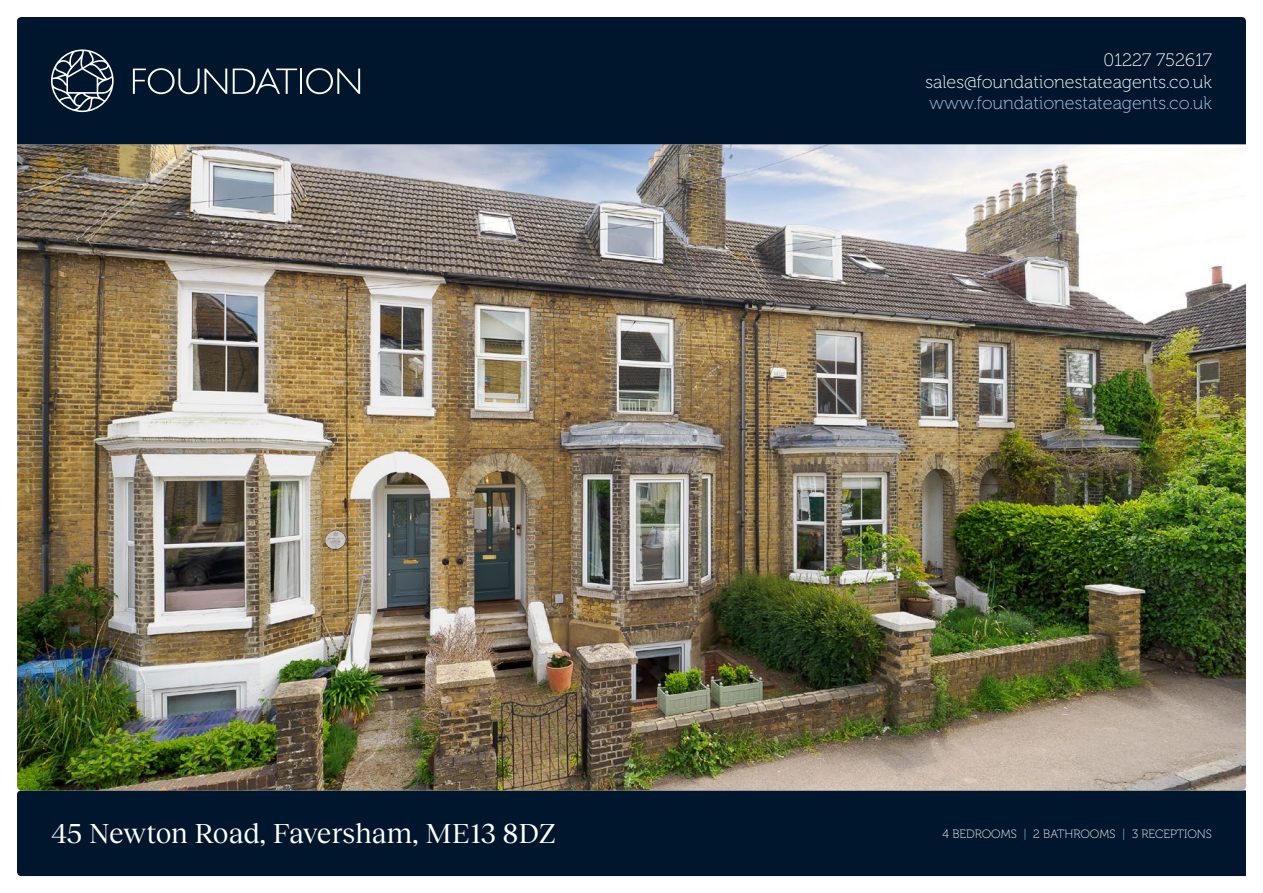
<style>
.page{position:relative;width:1263px;height:893px;background:#fff}
.page>*{position:absolute;margin:0;border:0;box-sizing:border-box;transform-origin:0 0}
.t1{font:28.5px "Reckless Neue";letter-spacing:-.015em;color:#fff}
.t2{font:18px/21.6px "Museo 100";color:#fff;text-align:right}
.t3{font:18px "Museo 100";color:#a7cfee}
.t4{font:12px "Museo 100";color:#fff}
.s1{color:#a7cfee}
</style>
<div class="page">
<div style="left:17px;top:790px;width:1229px;height:86px;background:#00162c"></div>
<div style="left:17px;top:17px;width:1229px;height:128px;background:#00162c"></div>
<hr style="left:300px;top:69px;width:2px;height:25px;background:#fff">
<svg style="left:233px;top:68px;width:64px;height:26px;background:#354658"></svg>
<svg style="left:133px;top:68px;width:94px;height:26px;background:#334556"></svg>
<svg style="left:306px;top:68px;width:54px;height:26px"></svg>
<svg style="left:51px;top:49px;width:63px;height:63px;background:#3e4f5f"></svg>
<img style="left:17px;top:145px;width:1229px;height:645px">
<p class="t2" style="left:925px;top:50px;width:288px">01227 752617 sales@foundationestateagents.co.uk</p>
<p class="t3" style="left:929px;top:94px;width:284px">www.foundationestateagents.co.uk</p>
<h1 class="t1" style="left:51px;top:813px;width:506px">45 Newton Road, Faversham, ME13 8DZ</h1>
<p class="t4" style="left:942px;top:827px;width:271px">4 BEDROOMS <span class="s1">|</span> 2 BATHROOMS <span class="s1">|</span> 3 RECEPTIONS</p>
</div>
